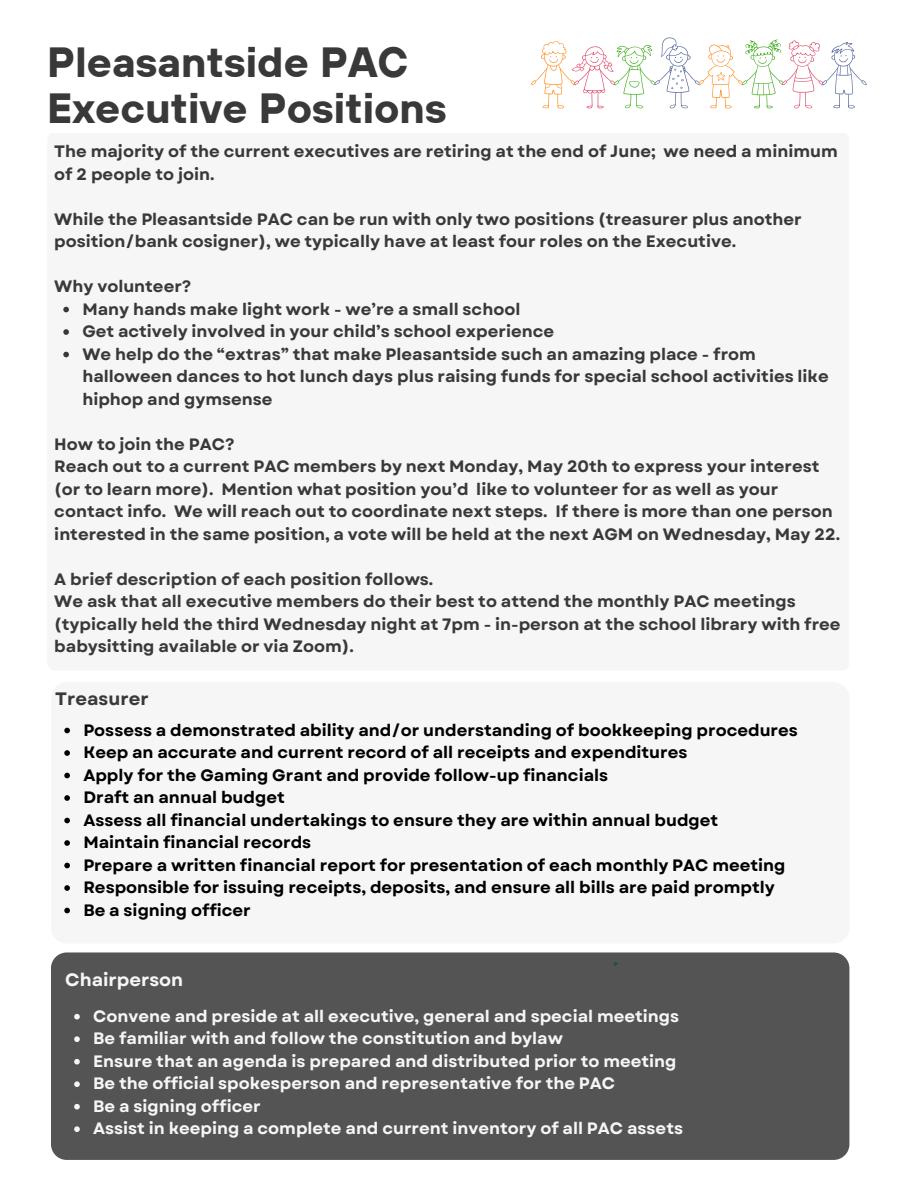
<style>
.page{position:relative;width:918px;height:1188px;background:#fff}
.page>*{position:absolute;margin:0;border:0;box-sizing:border-box;transform-origin:0 0}
.t1{font:700 42.15px/45.5px "TT Hoves";color:#393939}
.t2{font:700 18px "Garet";color:#f6f6f6}
.t3{font:700 18px "Garet";color:#393939}
.t4{font:700 16.5px/22.5px "Garet";color:#393939}
.t5{font:700 16.5px "Garet";color:#000}
.t6{font:700 16.5px "Garet";color:#f6f6f6}
</style>
<div class="page">
<div style="left:47px;top:133px;width:802px;height:538px;background:#f6f6f6;border-radius:7px"></div>
<div style="left:51px;top:952px;width:798px;height:208px;background:#545454;border-radius:16px"></div>
<svg style="left:531px;top:38px;width:336px;height:70px"></svg>
<div style="left:51px;top:682px;width:798px;height:261px;background:#f6f6f6;border-radius:16px"></div>
<svg style="left:63px;top:307px;width:6px;height:5px"></svg>
<svg style="left:63px;top:329px;width:6px;height:6px"></svg>
<svg style="left:63px;top:352px;width:6px;height:5px"></svg>
<svg style="left:614px;top:962px;width:4px;height:4px"></svg>
<svg style="left:74px;top:1014px;width:6px;height:6px"></svg>
<svg style="left:74px;top:1036px;width:6px;height:6px"></svg>
<svg style="left:74px;top:1059px;width:6px;height:6px"></svg>
<svg style="left:74px;top:1081px;width:6px;height:6px"></svg>
<svg style="left:74px;top:1104px;width:6px;height:6px"></svg>
<svg style="left:74px;top:1126px;width:6px;height:6px"></svg>
<svg style="left:64px;top:728px;width:6px;height:5px"></svg>
<svg style="left:64px;top:750px;width:6px;height:6px"></svg>
<svg style="left:64px;top:773px;width:6px;height:5px"></svg>
<svg style="left:64px;top:795px;width:6px;height:6px"></svg>
<svg style="left:64px;top:818px;width:6px;height:5px"></svg>
<svg style="left:64px;top:840px;width:6px;height:6px"></svg>
<svg style="left:64px;top:863px;width:6px;height:5px"></svg>
<svg style="left:64px;top:885px;width:6px;height:6px"></svg>
<svg style="left:64px;top:908px;width:6px;height:5px"></svg>
<h1 class="t1" style="left:47px;top:39px;width:401px">Pleasantside PAC<br>Executive Positions</h1>
<h2 class="t4" style="left:54px;top:140px;width:785px">The majority of the current executives are retiring at the end of June; we need a minimum of 2 people to join.</h2>
<h2 class="t4" style="left:54px;top:208px;width:749px">While the Pleasantside PAC can be run with only two positions (treasurer plus another position/bank cosigner), we typically have at least four roles on the Executive.</h2>
<h2 class="t4" style="left:54px;top:275px;width:139px">Why volunteer?</h2>
<p class="t4" style="left:82px;top:298px;width:439px">Many hands make light work - we’re a small school</p>
<p class="t4" style="left:82px;top:320px;width:473px">Get actively involved in your child’s school experience</p>
<p class="t4" style="left:82px;top:343px;width:748px">We help do the “extras” that make Pleasantside such an amazing place - from halloween dances to hot lunch days plus raising funds for special school activities like hiphop and gymsense</p>
<h2 class="t4" style="left:54px;top:433px;width:787px">How to join the PAC?<br>Reach out to a current PAC members by next Monday, May 20th to express your interest (or to learn more). Mention what position you’d like to volunteer for as well as your contact info. We will reach out to coordinate next steps. If there is more than one person interested in the same position, a vote will be held at the next AGM on Wednesday, May 22.</h2>
<h2 class="t4" style="left:54px;top:568px;width:788px">A brief description of each position follows.<br>We ask that all executive members do their best to attend the monthly PAC meetings (typically held the third Wednesday night at 7pm - in-person at the school library with free babysitting available or via Zoom).</h2>
<p class="t3" style="left:55px;top:686px;width:95px">Treasurer</p>
<p class="t5" style="left:83px;top:718px;width:716px">Possess a demonstrated ability and/or understanding of bookkeeping procedures</p>
<p class="t5" style="left:83px;top:740px;width:606px">Keep an accurate and current record of all receipts and expenditures</p>
<p class="t5" style="left:83px;top:763px;width:526px">Apply for the Gaming Grant and provide follow-up financials</p>
<p class="t5" style="left:83px;top:785px;width:203px">Draft an annual budget</p>
<p class="t5" style="left:83px;top:808px;width:636px">Assess all financial undertakings to ensure they are within annual budget</p>
<p class="t5" style="left:83px;top:830px;width:229px">Maintain financial records</p>
<p class="t5" style="left:83px;top:853px;width:704px">Prepare a written financial report for presentation of each monthly PAC meeting</p>
<p class="t5" style="left:83px;top:875px;width:693px">Responsible for issuing receipts, deposits, and ensure all bills are paid promptly</p>
<p class="t5" style="left:83px;top:898px;width:169px">Be a signing officer</p>
<p class="t2" style="left:65px;top:967px;width:120px">Chairperson</p>
<p class="t6" style="left:93px;top:1004px;width:587px">Convene and preside at all executive, general and special meetings</p>
<p class="t6" style="left:93px;top:1027px;width:471px">Be familiar with and follow the constitution and bylaw</p>
<p class="t6" style="left:93px;top:1049px;width:585px">Ensure that an agenda is prepared and distributed prior to meeting</p>
<p class="t6" style="left:93px;top:1072px;width:524px">Be the official spokesperson and representative for the PAC</p>
<p class="t6" style="left:93px;top:1094px;width:169px">Be a signing officer</p>
<p class="t6" style="left:93px;top:1117px;width:591px">Assist in keeping a complete and current inventory of all PAC assets</p>
</div>
